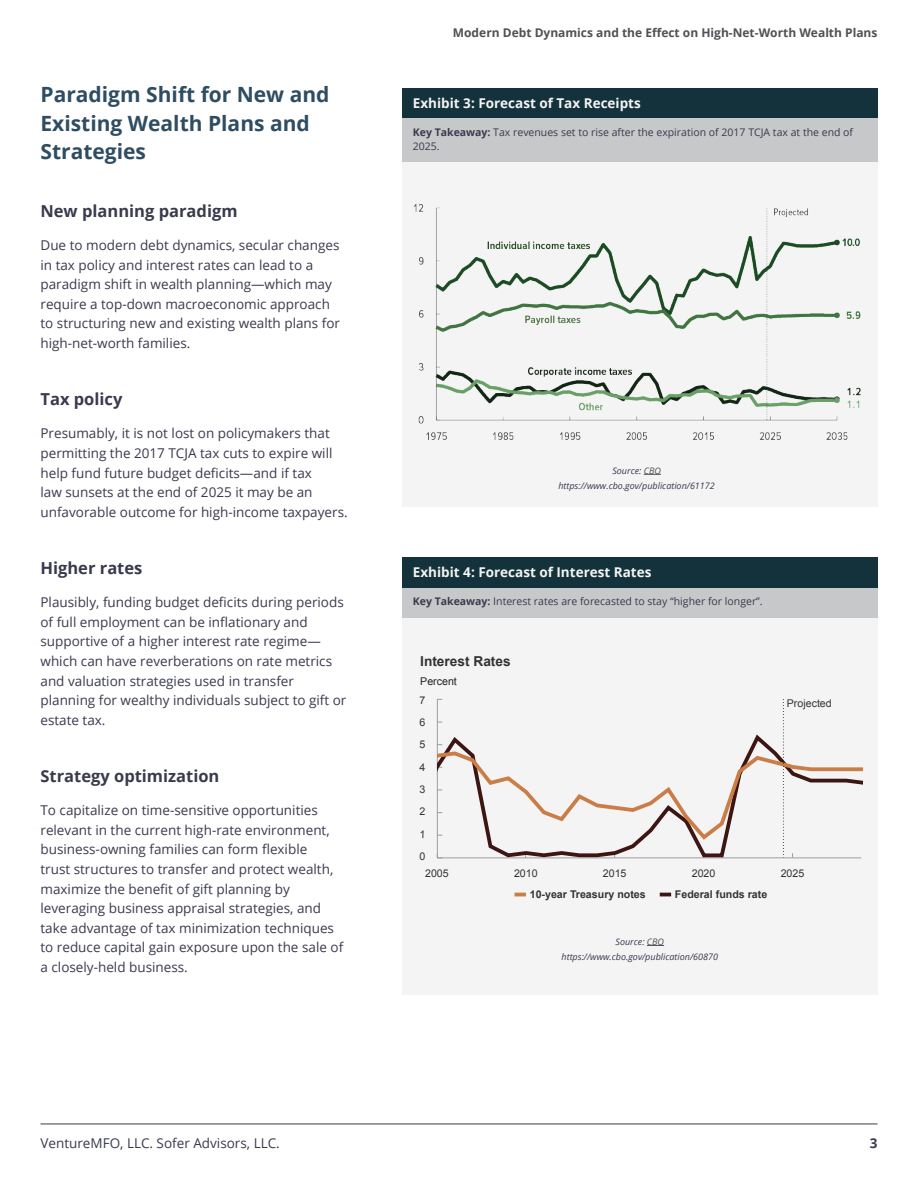
<style>
.page{position:relative;width:918px;height:1188px;background:#fff}
.page>*{position:absolute;margin:0;border:0;box-sizing:border-box;transform-origin:0 0}
.t1{font:700 21px/28.3px "Open Sans";color:#2e4d62}
.t2{font:700 16.5px "Open Sans";color:#393a4e}
.t3{font:700 13.65px "Arial";color:#333}
.t4{font:13.5px/19.6px "Open Sans";color:#393a4e}
.t5{font:700 13.5px "Open Sans";color:#f4f4f4}
.t6{font:700 13.5px "Open Sans";color:#393a4e}
.t7{font:700 12px "Open Sans";color:#505055}
.t8{font:700 10.65px "Arial";color:#333}
.t9{font:10.65px "Arial";color:#333}
.t10{font:10.65px "Arial";color:#212121}
.t11{font:10.5px/13.5px "Open Sans";color:#393a4e}
.t12{font:italic 9px/15px "Open Sans";color:#393a4e;text-align:center}
.s1{font-weight:700}
.s2{color:#505055}
</style>
<div class="page">
<hr style="left:40px;top:1124px;width:838px;height:1px;background:#393a4c">
<div style="left:402px;top:617px;width:476px;height:378px;background:#f4f4f4"></div>
<div style="left:402px;top:557px;width:476px;height:32px;background:#14323c"></div>
<div style="left:402px;top:588px;width:476px;height:29px;background:#c7c8ca"></div>
<hr style="left:437px;top:699px;width:1px;height:159px;background:#9e9e9e">
<svg style="left:438px;top:708px;width:424px;height:150px"></svg>
<svg style="left:438px;top:725px;width:424px;height:117px"></svg>
<svg style="left:515px;top:893px;width:11px;height:3px"></svg>
<svg style="left:660px;top:893px;width:11px;height:3px"></svg>
<svg style="left:783px;top:699px;width:1px;height:159px"></svg>
<svg style="left:647px;top:945px;width:17px;height:1px"></svg>
<div style="left:402px;top:149px;width:476px;height:358px;background:#f4f4f4"></div>
<div style="left:402px;top:88px;width:476px;height:32px;background:#14323c"></div>
<svg style="left:644px;top:474px;width:17px;height:1px"></svg>
<div style="left:402px;top:119px;width:476px;height:43px;background:#c7c8ca"></div>
<img style="left:414px;top:204px;width:447px;height:236px">
<h1 class="t1" style="left:40px;top:80px;width:291px">Paradigm Shift for New and<br>Existing Wealth Plans and<br>Strategies</h1>
<p class="t2" style="left:40px;top:199px;width:199px">New planning paradigm</p>
<p class="t4" style="left:40px;top:235px;width:301px">Due to modern debt dynamics, secular changes in tax policy and interest rates can lead to a paradigm shift in wealth planning—which may require a top-down macroeconomic approach to structuring new and existing wealth plans for high-net-worth families.</p>
<p class="t2" style="left:40px;top:388px;width:83px">Tax policy</p>
<p class="t4" style="left:40px;top:423px;width:309px">Presumably, it is not lost on policymakers that permitting the 2017 TCJA tax cuts to expire will help fund future budget deficits—and if tax<br>law sunsets at the end of 2025 it may be an unfavorable outcome for high-income taxpayers.</p>
<p class="t2" style="left:40px;top:556px;width:103px">Higher rates</p>
<p class="t4" style="left:40px;top:592px;width:307px">Plausibly, funding budget deficits during periods of full employment can be inflationary and supportive of a higher interest rate regime— which can have reverberations on rate metrics and valuation strategies used in transfer planning for wealthy individuals subject to gift or estate tax.</p>
<p class="t2" style="left:40px;top:764px;width:180px">Strategy optimization</p>
<p class="t4" style="left:40px;top:800px;width:304px">To capitalize on time-sensitive opportunities relevant in the current high-rate environment, business-owning families can form flexible<br>trust structures to transfer and protect wealth, maximize the benefit of gift planning by leveraging business appraisal strategies, and take advantage of tax minimization techniques to reduce capital gain exposure upon the sale of a closely-held business.</p>
<p class="t4" style="left:40px;top:1133px;width:241px">VentureMFO, LLC. Sofer Advisors, LLC.</p>
<p class="t7" style="left:453px;top:25px;width:426px">Modern Debt Dynamics and the Effect on High-Net-Worth Wealth Plans</p>
<p class="t5" style="left:413px;top:93px;width:229px">Exhibit 3: Forecast of Tax Receipts</p>
<p class="t11" style="left:413px;top:125px;width:442px"><span class="s1">Key Takeaway:</span> Tax revenues set to rise after the expiration of 2017 TCJA tax at the end of<br>2025.</p>
<p class="t12" style="left:558px;top:463px;width:158px">Source: <span class="s2">CBO </span>https://www.cbo.gov/publication/61172</p>
<p class="t5" style="left:413px;top:562px;width:240px">Exhibit 4: Forecast of Interest Rates</p>
<p class="t11" style="left:413px;top:594px;width:351px"><span class="s1">Key Takeaway:</span> Interest rates are forecasted to stay “higher for longer”.</p>
<p class="t3" style="left:420px;top:652px;width:92px">Interest Rates</p>
<p class="t10" style="left:420px;top:675px;width:38px">Percent</p>
<p class="t9" style="left:420px;top:693px;width:7px">7</p>
<p class="t9" style="left:787px;top:696px;width:46px">Projected</p>
<p class="t9" style="left:420px;top:715px;width:7px">6</p>
<p class="t9" style="left:420px;top:738px;width:7px">5</p>
<p class="t9" style="left:420px;top:760px;width:7px">4</p>
<p class="t9" style="left:420px;top:782px;width:7px">3</p>
<p class="t9" style="left:420px;top:805px;width:7px">2</p>
<p class="t9" style="left:420px;top:850px;width:7px">0</p>
<p class="t9" style="left:425px;top:866px;width:25px">2005</p>
<p class="t9" style="left:514px;top:866px;width:25px">2010</p>
<p class="t9" style="left:603px;top:866px;width:25px">2015</p>
<p class="t9" style="left:692px;top:866px;width:25px">2020</p>
<p class="t9" style="left:781px;top:866px;width:25px">2025</p>
<p class="t8" style="left:530px;top:887px;width:118px">10-year Treasury notes</p>
<p class="t8" style="left:675px;top:887px;width:94px">Federal funds rate</p>
<p class="t12" style="left:562px;top:934px;width:158px">Source: <span class="s2">CBO </span>https://www.cbo.gov/publication/60870</p>
<p class="t6" style="left:870px;top:1133px;width:9px">3</p>
</div>
